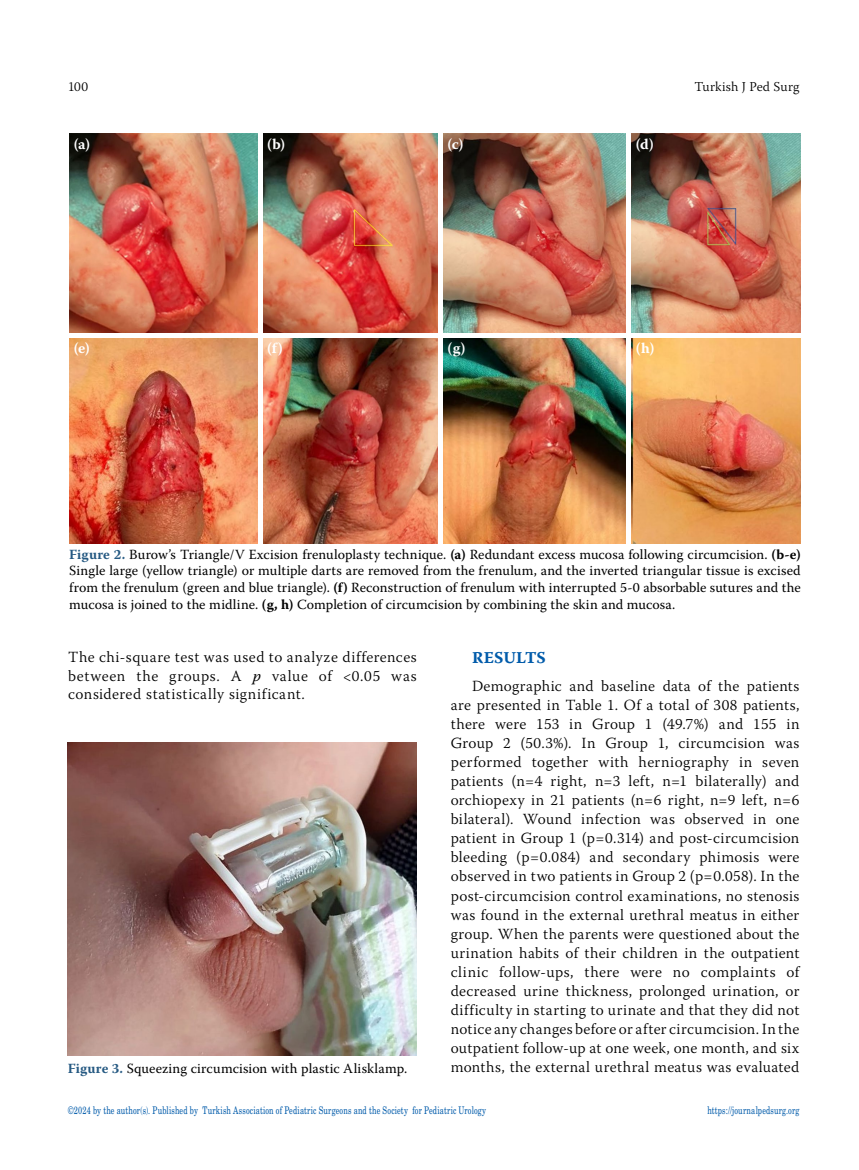
<style>
.page{position:relative;width:859px;height:1170px;background:#fff}
.page>*{position:absolute;margin:0;border:0;box-sizing:border-box;transform-origin:0 0}
.t1{font:16.5px "Warnock Pro Bold Capt";color:#005baa}
.t2{font:300 15.45px/19px "Warnock Pro";letter-spacing:.035em;color:#000;text-align:justify}
.t3{font:700 15px "Warnock Pro";color:#fff}
.t4{font:13.95px/16.8px "Warnock Pro";letter-spacing:.005em;color:#000;text-align:justify}
.t5{font:300 13.5px "Warnock Pro";letter-spacing:.005em;color:#000}
.t6{font:10.5px "Madison Tr";letter-spacing:.015em;color:#005baa}
.s1{font-weight:700;color:#255982}
.s2{font-weight:700}
.s3{font-weight:400;font-style:italic}
</style>
<div class="page">
<img style="left:69px;top:133px;width:732px;height:410px">
<div style="left:258px;top:132px;width:5px;height:413px;background:#fff"></div>
<div style="left:438px;top:132px;width:5px;height:413px;background:#fff"></div>
<div style="left:626px;top:132px;width:5px;height:413px;background:#fff"></div>
<div style="left:68px;top:333px;width:734px;height:5px;background:#fff"></div>
<img style="left:68px;top:742px;width:349px;height:313px">
<p class="t5" style="left:68px;top:78px;width:22px">100</p>
<p class="t5" style="left:695px;top:78px;width:106px">Turkish J Ped Surg</p>
<p class="t3" style="left:74px;top:135px;width:18px">(a)</p>
<p class="t3" style="left:74px;top:339px;width:17px">(e)</p>
<p class="t3" style="left:267px;top:135px;width:19px">(b)</p>
<p class="t3" style="left:267px;top:339px;width:17px">(f)</p>
<p class="t3" style="left:448px;top:135px;width:17px">(c)</p>
<p class="t3" style="left:448px;top:339px;width:19px">(g)</p>
<p class="t3" style="left:636px;top:135px;width:19px">(d)</p>
<p class="t3" style="left:636px;top:339px;width:20px">(h)</p>
<p class="t4" style="left:69px;top:545px;width:733px"><span class="s1">Figure 2.</span> Burow’s Triangle/V Excision frenuloplasty technique. <span class="s2">(a)</span> Redundant excess mucosa following circumcision. <span class="s2">(b-e)<br></span>Single large (yellow triangle) or multiple darts are removed from the frenulum, and the inverted triangular tissue is excised from the frenulum (green and blue triangle). <span class="s2">(f)</span> Reconstruction of frenulum with interrupted 5-0 absorbable sutures and the mucosa is joined to the midline. <span class="s2">(g, h)</span> Completion of circumcision by combining the skin and mucosa.</p>
<p class="t2" style="left:68px;top:647px;width:350px;line-height:18.6px">The chi-square test was used to analyze differences between the groups. A <span class="s3">p</span> value of &lt;0.05 was considered statistically significant.</p>
<p class="t1" style="left:472px;top:647px;width:75px">RESULTS</p>
<p class="t2" style="left:451px;top:675px;width:350px;text-indent:21px">Demographic and baseline data of the patients are presented in Table 1. Of a total of 308 patients, there were 153 in Group 1 (49.7%) and 155 in Group 2 (50.3%). In Group 1, circumcision was performed together with herniography in seven patients (n=4 right, n=3 left, n=1 bilaterally) and orchiopexy in 21 patients (n=6 right, n=9 left, n=6 bilateral). Wound infection was observed in one patient in Group 1 (p=0.314) and post-circumcision bleeding (p=0.084) and secondary phimosis were observed in two patients in Group 2 (p=0.058). In the post-circumcision control examinations, no stenosis was found in the external urethral meatus in either group. When the parents were questioned about the urination habits of their children in the outpatient clinic follow-ups, there were no complaints of decreased urine thickness, prolonged urination, or difficulty in starting to urinate and that they did not notice any changes before or after circumcision. In the outpatient follow-up at one week, one month, and six months, the external urethral meatus was evaluated</p>
<p class="t4" style="left:68px;top:1059px;width:341px"><span class="s1">Figure 3.</span> Squeezing circumcision with plastic Alisklamp.</p>
<p class="t6" style="left:68px;top:1103px;width:420px">©2024 by the author(s). Published by Turkish Association of Pediatric Surgeons and the Society for Pediatric Urology</p>
<p class="t6" style="left:707px;top:1103px;width:94px">https://journalpedsurg.org</p>
</div>
